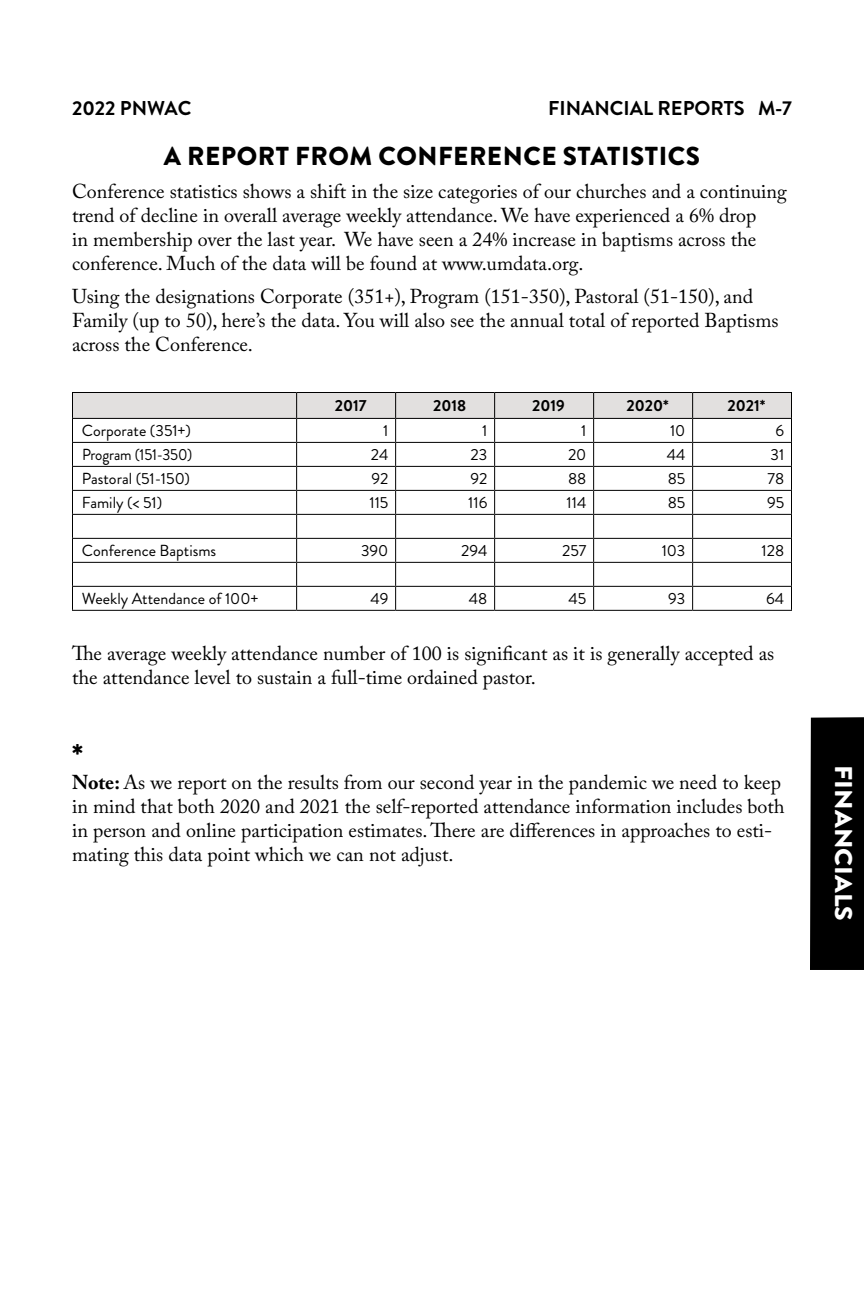
<style>
.page{position:relative;width:864px;height:1296px;background:#fff}
.page>*{position:absolute;margin:0;border:0;box-sizing:border-box;transform-origin:0 0}
.t1{font:900 30px "Brandon Grotesque";color:#000}
.t2{font:900 26px "Brandon Grotesque";letter-spacing:.02em;color:#000}
.t3{font:900 24.2px "Brandon Grotesque";color:#fff;scale:1.1 1}
.t4{font:20px/24px "Adobe Caslon Pro";color:#000}
.t5{font:700 20px "Brandon Grotesque";color:#000}
.t6{font:16px "Brandon Grotesque";color:#000}
.t7{font:700 16px "Brandon Grotesque";color:#000}
.t8{font:16px "Brandon Grotesque";color:#000;scale:.94 1}
.s1{font-weight:700}
</style>
<div class="page">
<div style="left:810px;top:717px;width:54px;height:253px;background:#000"></div>
<svg style="left:72px;top:392px;width:720px;height:218px"></svg>
<hr style="left:72px;top:610px;width:225px;height:1px;background:#000">
<hr style="left:297px;top:610px;width:99px;height:1px;background:#000">
<hr style="left:396px;top:610px;width:99px;height:1px;background:#000">
<hr style="left:495px;top:610px;width:99px;height:1px;background:#000">
<hr style="left:594px;top:610px;width:99px;height:1px;background:#000">
<hr style="left:693px;top:610px;width:99px;height:1px;background:#000">
<p class="t5" style="left:72px;top:94px;width:121px">2022 PNWAC</p>
<p class="t5" style="left:548px;top:94px;width:245px">FINANCIAL REPORTS M-7</p>
<h2 class="t2" style="left:164px;top:138px;width:538px">A REPORT FROM CONFERENCE STATISTICS</h2>
<p class="t4" style="left:72px;top:179px;width:716px">Conference statistics shows a shift in the size categories of our churches and a continuing trend of decline in overall average weekly attendance. We have experienced a 6% drop<br>in membership over the last year. We have seen a 24% increase in baptisms across the conference. Much of the data will be found at www.umdata.org.</p>
<p class="t4" style="left:72px;top:284px;width:708px">Using the designations Corporate (351+), Program (151-350), Pastoral (51-150), and<br>Family (up to 50), here’s the data. You will also see the annual total of reported Baptisms across the Conference.</p>
<p class="t7" style="left:335px;top:394px;width:33px">2017</p>
<p class="t7" style="left:433px;top:394px;width:35px">2018</p>
<p class="t7" style="left:532px;top:394px;width:34px">2019</p>
<p class="t7" style="left:627px;top:394px;width:44px">2020*</p>
<p class="t7" style="left:728px;top:394px;width:39px">2021*</p>
<p class="t6" style="left:82px;top:419px;width:111px">Corporate (351+)</p>
<p class="t6" style="left:383px;top:419px;width:7px">1</p>
<p class="t6" style="left:482px;top:419px;width:7px">1</p>
<p class="t6" style="left:581px;top:419px;width:7px">1</p>
<p class="t6" style="left:670px;top:419px;width:17px">10</p>
<p class="t6" style="left:776px;top:419px;width:10px">6</p>
<p class="t8" style="left:82px;top:443px;width:119px">Program (151-350)</p>
<p class="t6" style="left:371px;top:443px;width:19px">24</p>
<p class="t6" style="left:471px;top:443px;width:18px">23</p>
<p class="t6" style="left:568px;top:443px;width:20px">20</p>
<p class="t6" style="left:667px;top:443px;width:20px">44</p>
<p class="t6" style="left:771px;top:443px;width:15px">31</p>
<p class="t6" style="left:82px;top:467px;width:110px">Pastoral (51-150)</p>
<p class="t6" style="left:371px;top:467px;width:18px">92</p>
<p class="t6" style="left:470px;top:467px;width:18px">92</p>
<p class="t6" style="left:568px;top:467px;width:20px">88</p>
<p class="t6" style="left:668px;top:467px;width:19px">85</p>
<p class="t6" style="left:768px;top:467px;width:18px">78</p>
<p class="t6" style="left:82px;top:491px;width:82px">Family (&lt; 51)</p>
<p class="t6" style="left:369px;top:491px;width:20px">115</p>
<p class="t6" style="left:468px;top:491px;width:21px">116</p>
<p class="t6" style="left:567px;top:491px;width:21px">114</p>
<p class="t6" style="left:668px;top:491px;width:19px">85</p>
<p class="t6" style="left:767px;top:491px;width:19px">95</p>
<p class="t6" style="left:82px;top:539px;width:136px">Conference Baptisms</p>
<p class="t6" style="left:361px;top:539px;width:29px">390</p>
<p class="t6" style="left:461px;top:539px;width:28px">294</p>
<p class="t6" style="left:562px;top:539px;width:26px">257</p>
<p class="t6" style="left:662px;top:539px;width:25px">103</p>
<p class="t6" style="left:762px;top:539px;width:24px">128</p>
<p class="t6" style="left:82px;top:587px;width:178px">Weekly Attendance of 100+</p>
<p class="t6" style="left:370px;top:587px;width:19px">49</p>
<p class="t6" style="left:469px;top:587px;width:20px">48</p>
<p class="t6" style="left:569px;top:587px;width:19px">45</p>
<p class="t6" style="left:668px;top:587px;width:19px">93</p>
<p class="t6" style="left:766px;top:587px;width:20px">64</p>
<p class="t4" style="left:72px;top:641px;width:704px">The average weekly attendance number of 100 is significant as it is generally accepted as the attendance level to sustain a full-time ordained pastor.</p>
<h1 class="t1" style="left:72px;top:733px;width:12px">*</h1>
<p class="t4" style="left:72px;top:770px;width:714px"><span class="s1">Note:</span> As we report on the results from our second year in the pandemic we need to keep in mind that both 2020 and 2021 the self-reported attendance information includes both in person and online participation estimates. There are differences in approaches to esti&shy;mating this data point which we can not adjust.</p>
<p class="t3" style="left:861px;top:765px;width:143px;rotate:90deg">FINANCIALS</p>
</div>
